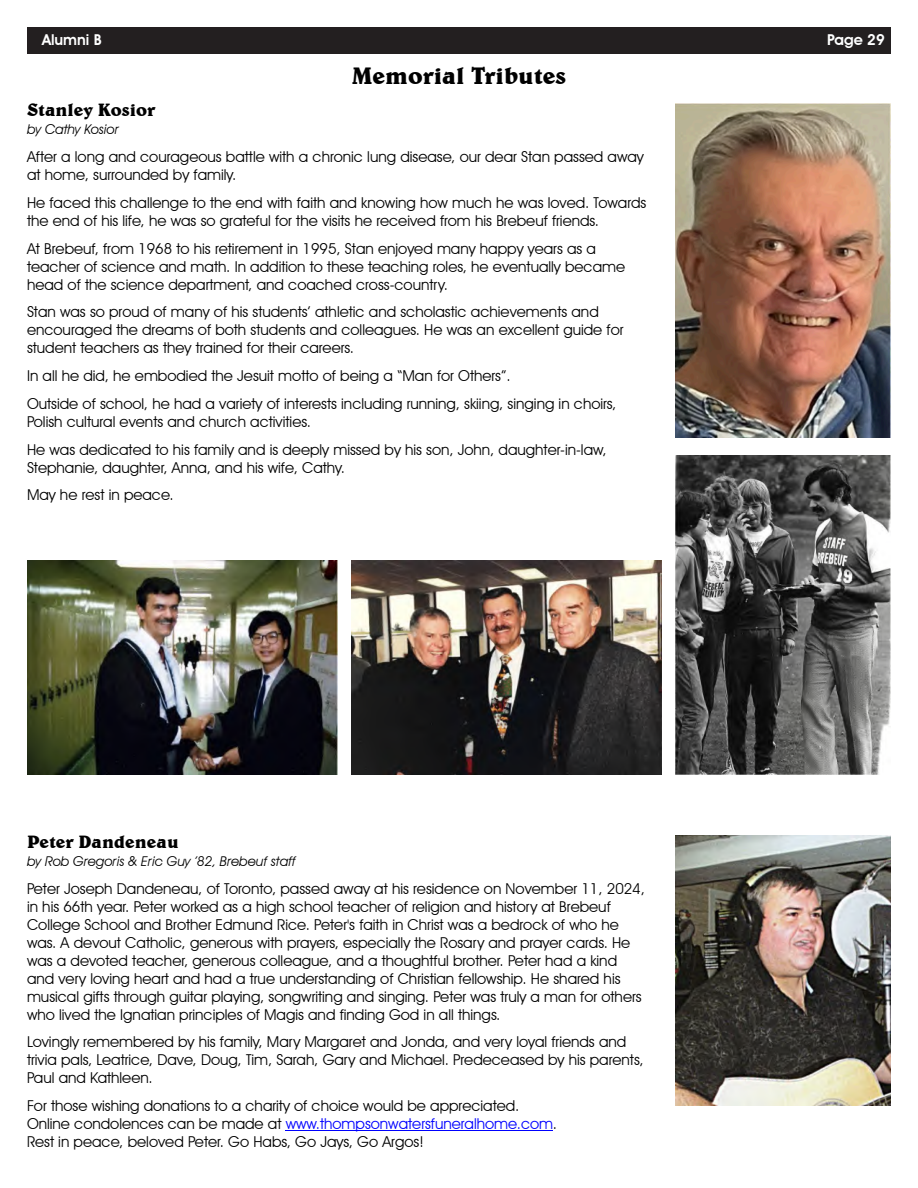
<style>
.page{position:relative;width:918px;height:1188px;background:#fff}
.page>*{position:absolute;margin:0;border:0;box-sizing:border-box;transform-origin:0 0}
.t1{font:700 24px "Belwe BT";color:#000}
.t2{font:700 18px "Belwe BT";color:#000}
.t3{font:15px/18px "Avant Garde IT Cby BT";color:#000}
.t4{font:600 15px "Avant Garde IT Cby BT";color:#fff}
.t5{font:italic 13.5px "Avant Garde IT Cby BT";color:#000}
.s1{color:#00f}
</style>
<div class="page">
<div style="left:27px;top:27px;width:864px;height:27px;background:#231f20"></div>
<img style="left:675px;top:104px;width:216px;height:333px">
<img style="left:675px;top:456px;width:216px;height:319px">
<img style="left:27px;top:561px;width:311px;height:214px">
<img style="left:351px;top:561px;width:311px;height:214px">
<hr style="left:286px;top:1130px;width:267px;height:1px;background:#00f">
<img style="left:675px;top:835px;width:216px;height:270px">
<p class="t4" style="left:42px;top:33px;width:61px">Alumni B</p>
<p class="t4" style="left:827px;top:33px;width:59px">Page 29</p>
<h1 class="t1" style="left:352px;top:66px;width:216px">Memorial Tributes</h1>
<p class="t2" style="left:27px;top:103px;width:130px">Stanley Kosior</p>
<p class="t5" style="left:27px;top:124px;width:93px">by Cathy Kosior</p>
<p class="t3" style="left:27px;top:149px;width:618px">After a long and courageous battle with a chronic lung disease, our dear Stan passed away at home, surrounded by family.</p>
<p class="t3" style="left:27px;top:195px;width:621px">He faced this challenge to the end with faith and knowing how much he was loved. Towards the end of his life, he was so grateful for the visits he received from his Brebeuf friends.</p>
<p class="t3" style="left:27px;top:241px;width:600px">At Brebeuf, from 1968 to his retirement in 1995, Stan enjoyed many happy years as a teacher of science and math. In addition to these teaching roles, he eventually became head of the science department, and coached cross-country.</p>
<p class="t3" style="left:27px;top:304px;width:598px">Stan was so proud of many of his students’ athletic and scholastic achievements and encouraged the dreams of both students and colleagues. He was an excellent guide for student teachers as they trained for their careers.</p>
<p class="t3" style="left:27px;top:363px;width:591px;line-height:27.8px">In all he did, he embodied the Jesuit motto of being a “Man for Others”.<br>Outside of school, he had a variety of interests including running, skiing, singing in choirs,</p>
<p class="t3" style="left:27px;top:409px;width:581px;line-height:27.8px">Polish cultural events and church activities.<br>He was dedicated to his family and is deeply missed by his son, John, daughter-in-law,</p>
<p class="t3" style="left:27px;top:455px;width:320px;line-height:27.8px">Stephanie, daughter, Anna, and his wife, Cathy.<br>May he rest in peace.</p>
<p class="t2" style="left:27px;top:834px;width:153px">Peter Dandeneau</p>
<p class="t5" style="left:27px;top:856px;width:270px">by Rob Gregoris &amp; Eric Guy ’82, Brebeuf staff</p>
<p class="t3" style="left:27px;top:881px;width:620px">Peter Joseph Dandeneau, of Toronto, passed away at his residence on November 11, 2024, in his 66th year. Peter worked as a high school teacher of religion and history at Brebeuf College School and Brother Edmund Rice. Peter's faith in Christ was a bedrock of who he was. A devout Catholic, generous with prayers, especially the Rosary and prayer cards. He was a devoted teacher, generous colleague, and a thoughtful brother. Peter had a kind and very loving heart and had a true understanding of Christian fellowship. He shared his musical gifts through guitar playing, songwriting and singing. Peter was truly a man for others who lived the Ignatian principles of Magis and finding God in all things.</p>
<p class="t3" style="left:27px;top:1035px;width:618px">Lovingly remembered by his family, Mary Margaret and Jonda, and very loyal friends and trivia pals, Leatrice, Dave, Doug, Tim, Sarah, Gary and Michael. Predeceased by his parents,<br>Paul and Kathleen.</p>
<p class="t3" style="left:27px;top:1098px;width:532px">For those wishing donations to a charity of choice would be appreciated.<br>Online condolences can be made at <span class="s1">www.thompsonwatersfuneralhome.com</span>.<br>Rest in peace, beloved Peter. Go Habs, Go Jays, Go Argos!</p>
</div>
